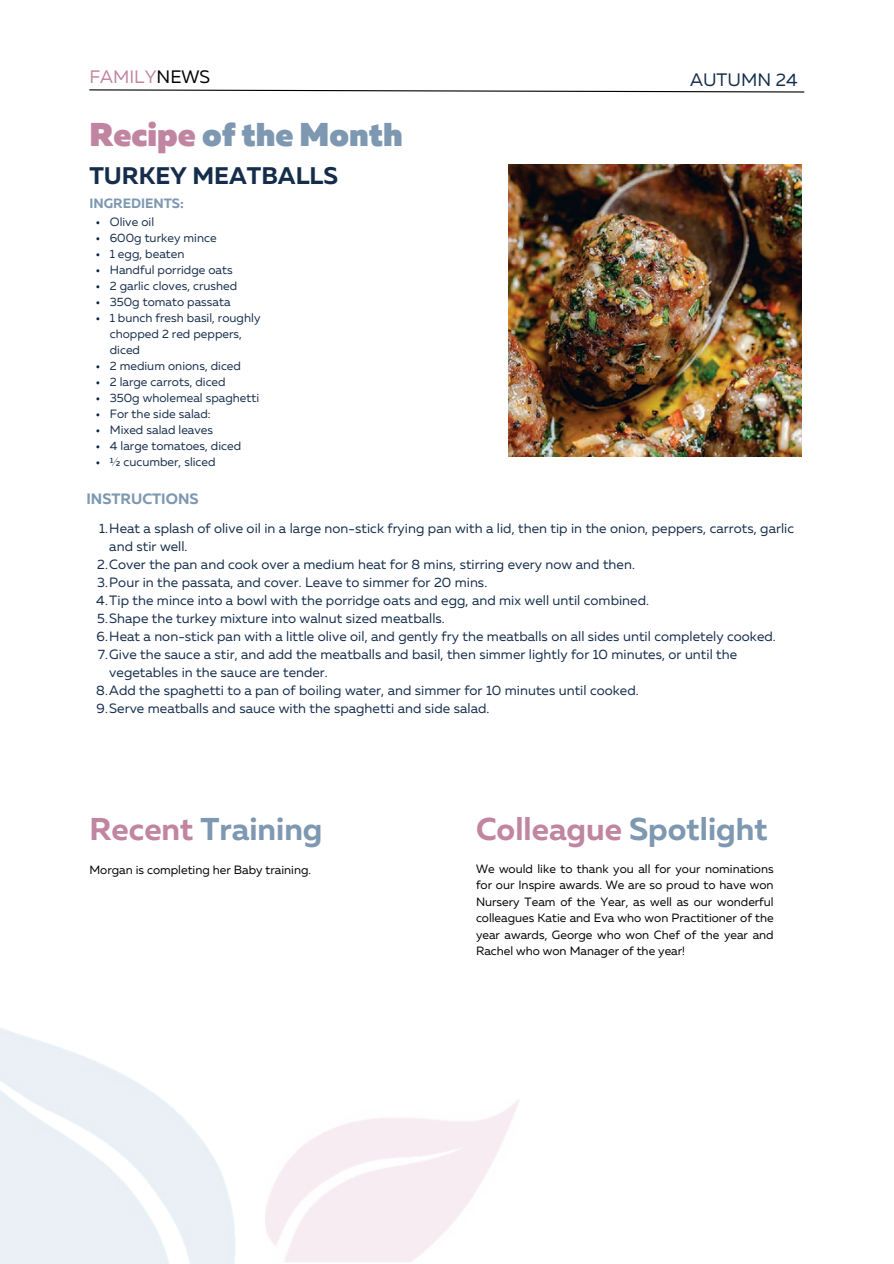
<style>
.page{position:relative;width:894px;height:1264px;background:#fff}
.page>*{position:absolute;margin:0;border:0;box-sizing:border-box;transform-origin:0 0}
.t1{font:900 33px "Muller";color:#7e98b1}
.t2{font:700 31.5px "Muller";color:#c185a1}
.t3{font:700 31.5px "Muller";color:#7e98b1}
.t4{font:700 24px "Muller";color:#152d4b}
.t5{font:18px "Muller";color:#c185a1}
.t6{font:18px "Muller";color:#152d4b}
.t7{font:700 15px "Muller";color:#7e98b1}
.t8{font:13.5px "Muller";letter-spacing:.005em;color:#152d4b}
.t9{font:700 13.5px "Muller";color:#7e98b1}
.t10{font:12px/16.5px "Muller";color:#000;text-align:justify}
.t11{font:12px/16px "Muller";color:#152d4b}
.s1{color:#000}
.s2{color:#c185a1}
.s3{color:#7e98b1}
</style>
<div class="page">
<svg style="left:89px;top:89px;width:716px;height:4px"></svg>
<img style="left:508px;top:164px;width:293px;height:293px">
<h3 class="t5" style="left:89px;top:69px;width:122px">FAMILY<span class="s1">NEWS</span></h3>
<h3 class="t6" style="left:690px;top:73px;width:109px">AUTUMN 24</h3>
<p class="t1" style="left:89px;top:121px;width:315px"><span class="s2">Recipe</span> of the Month</p>
<h1 class="t4" style="left:89px;top:166px;width:250px">TURKEY MEATBALLS</h1>
<p class="t9" style="left:89px;top:198px;width:96px">INGREDIENTS:</p>
<p class="t11" style="left:110px;top:215px;width:46px">Olive oil</p>
<p class="t11" style="left:110px;top:231px;width:108px">600g turkey mince</p>
<p class="t11" style="left:110px;top:247px;width:76px">1 egg, beaten</p>
<p class="t11" style="left:110px;top:263px;width:124px">Handful porridge oats</p>
<p class="t11" style="left:110px;top:279px;width:129px">2 garlic cloves, crushed</p>
<p class="t11" style="left:110px;top:295px;width:122px">350g tomato passata</p>
<p class="t11" style="left:110px;top:311px;width:152px">1 bunch fresh basil, roughly chopped 2 red peppers, diced</p>
<p class="t11" style="left:110px;top:359px;width:133px">2 medium onions, diced</p>
<p class="t11" style="left:110px;top:375px;width:117px">2 large carrots, diced</p>
<p class="t11" style="left:110px;top:391px;width:151px">350g wholemeal spaghetti</p>
<p class="t11" style="left:110px;top:407px;width:102px">For the side salad:</p>
<p class="t11" style="left:110px;top:423px;width:105px">Mixed salad leaves</p>
<h1 class="t11" style="left:110px;top:439px;width:133px">4 large tomatoes, diced</h1>
<p class="t11" style="left:110px;top:455px;width:107px">½ cucumber, sliced</p>
<p class="t7" style="left:86px;top:492px;width:114px">INSTRUCTIONS</p>
<p class="t8" style="left:99px;top:522px;width:696px">1.Heat a splash of olive oil in a large non-stick frying pan with a lid, then tip in the onion, peppers, carrots, garlic</p>
<p class="t8" style="left:109px;top:540px;width:80px">and stir well.</p>
<p class="t8" style="left:97px;top:558px;width:539px">2.Cover the pan and cook over a medium heat for 8 mins, stirring every now and then.</p>
<p class="t8" style="left:97px;top:576px;width:391px">3.Pour in the passata, and cover. Leave to simmer for 20 mins.</p>
<p class="t8" style="left:96px;top:594px;width:554px">4.Tip the mince into a bowl with the porridge oats and egg, and mix well until combined.</p>
<p class="t8" style="left:97px;top:612px;width:349px">5.Shape the turkey mixture into walnut sized meatballs.</p>
<p class="t8" style="left:97px;top:630px;width:680px">6.Heat a non-stick pan with a little olive oil, and gently fry the meatballs on all sides until completely cooked.</p>
<p class="t8" style="left:98px;top:648px;width:641px">7.Give the sauce a stir, and add the meatballs and basil, then simmer lightly for 10 minutes, or until the</p>
<p class="t8" style="left:109px;top:666px;width:220px">vegetables in the sauce are tender.</p>
<p class="t8" style="left:96px;top:684px;width:544px">8.Add the spaghetti to a pan of boiling water, and simmer for 10 minutes until cooked.</p>
<p class="t8" style="left:97px;top:702px;width:394px">9.Serve meatballs and sauce with the spaghetti and side salad.</p>
<h2 class="t3" style="left:89px;top:815px;width:235px"><span class="s2">Recent</span> Training</h2>
<p class="t10" style="left:89px;top:862px;width:223px">Morgan is completing her Baby training.</p>
<h4 class="t2" style="left:476px;top:815px;width:293px">Colleague <span class="s3">Spotlight</span></h4>
<h1 class="t10" style="left:476px;top:861px;width:299px">We would like to thank you all for your nominations for our Inspire awards. We are so proud to have won Nursery Team of the Year, as well as our wonderful colleagues Katie and Eva who won Practitioner of the year awards, George who won Chef of the year and Rachel who won Manager of the year!</h1>
</div>
